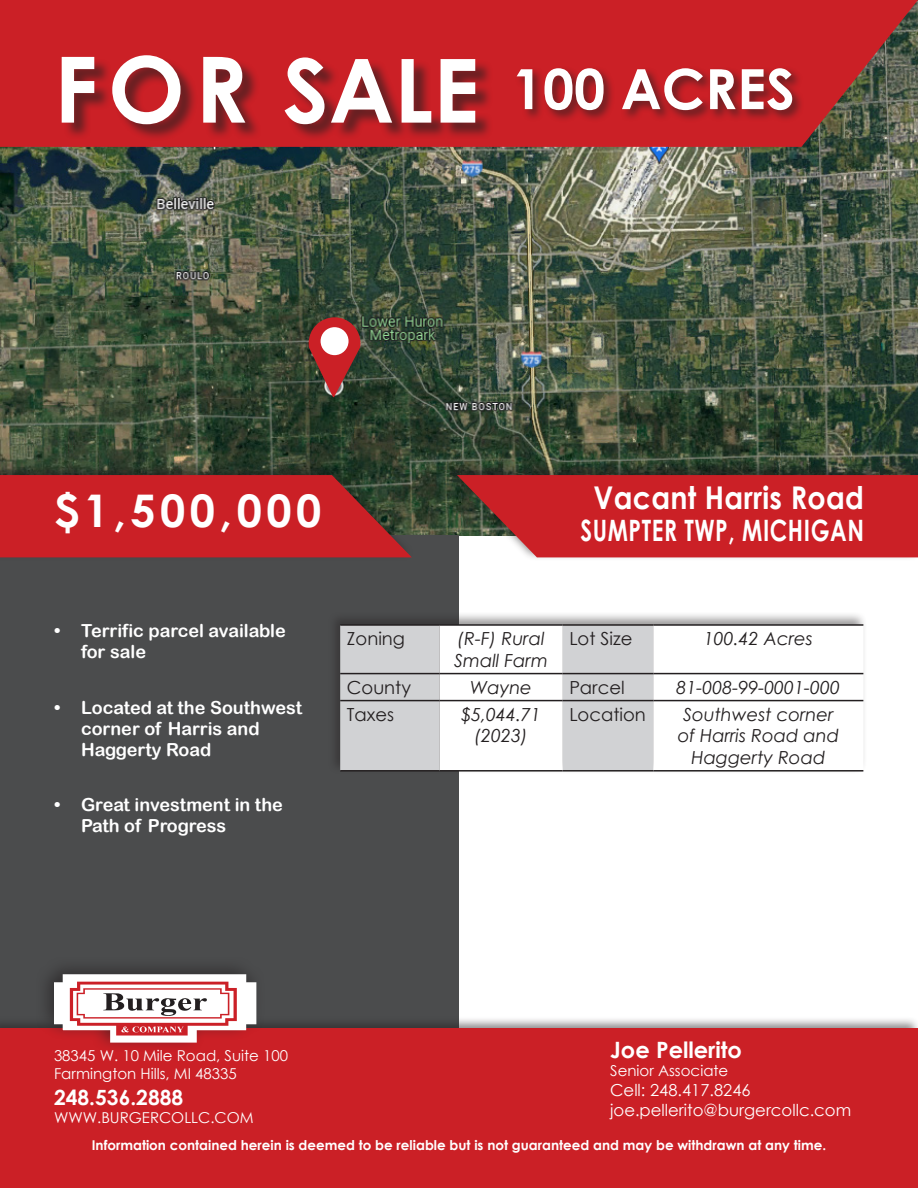
<style>
.page{position:relative;width:918px;height:1188px;background:#fff}
.page>*{position:absolute;margin:0;border:0;box-sizing:border-box;transform-origin:0 0}
.t1{font:700 88.5px "Century Gothic";color:#fff}
.t2{font:700 55.5px "Century Gothic";color:#fff}
.t3{font:700 45px "Century Gothic";letter-spacing:.1em;color:#fff}
.t4{font:700 31.35px "Century Gothic";letter-spacing:.01em;color:#fff;scale:.91 1}
.t5{font:700 29.4px "Century Gothic";letter-spacing:.025em;color:#fff;scale:.76 1}
.t6{font:700 22.5px "Century Gothic";color:#fff}
.t7{font:700 21px "Century Gothic";color:#fff}
.t8{font:18px/21px "Arial Rounded MT Bold";color:#fff}
.t9{font:italic 18px/21.6px "Century Gothic";color:#231f20;text-align:center}
.t10{font:18px "Century Gothic";color:#231f20}
.t11{font:16.5px/19.8px "Century Gothic";color:#fff}
.t12{font:15px/18px "Century Gothic";color:#fff}
.t13{font:700 13.5px "Century Gothic";color:#fff}
.s1{font-size:91.5px}
</style>
<div class="page">
<img style="left:0;top:147px;width:918px;height:389px">
<div style="left:0;top:536px;width:459px;height:501px;background:#4b4c4d"></div>
<svg style="left:309px;top:317px;width:51px;height:80px;background:#89322e"></svg>
<div style="left:321px;top:327px;width:28px;height:28px;background:#fff;border-radius:50%"></div>
<div style="left:0;top:1016px;width:918px;height:172px;background:#231f20;opacity:.52"></div>
<div style="left:0;top:1028px;width:918px;height:160px;background:#cb2026"></div>
<div style="left:35px;top:956px;width:230px;height:97px;background:#231f20;opacity:.6"></div>
<svg style="left:54px;top:974px;width:202px;height:69px;background:#e0b2b4"></svg>
<div style="left:445px;top:463px;width:473px;height:98px;background:#231f20;opacity:.52"></div>
<svg style="left:457px;top:475px;width:461px;height:82px;background:#c52a2e"></svg>
<div style="left:0;top:463px;width:413px;height:98px;background:#231f20;opacity:.52"></div>
<svg style="left:0;top:475px;width:412px;height:82px;background:#bc2327"></svg>
<svg style="left:0;top:0;width:918px;height:147px;background:#be2629"></svg>
<div style="left:328px;top:611px;width:539px;height:164px;background:#231f20;opacity:.45"></div>
<div style="left:340px;top:626px;width:100px;height:144px;background:#d1d2d4"></div>
<svg style="left:440px;top:626px;width:423px;height:144px"></svg>
<hr style="left:340px;top:624px;width:100px;height:2px;background:#231f20">
<hr style="left:440px;top:624px;width:123px;height:2px;background:#231f20">
<hr style="left:563px;top:624px;width:90px;height:2px;background:#231f20">
<hr style="left:653px;top:624px;width:210px;height:2px;background:#231f20">
<hr style="left:340px;top:673px;width:100px;height:1px;background:#231f20">
<hr style="left:440px;top:673px;width:123px;height:1px;background:#231f20">
<hr style="left:563px;top:673px;width:90px;height:1px;background:#231f20">
<hr style="left:653px;top:673px;width:210px;height:1px;background:#231f20">
<hr style="left:340px;top:700px;width:100px;height:1px;background:#231f20">
<hr style="left:440px;top:700px;width:123px;height:1px;background:#231f20">
<hr style="left:563px;top:700px;width:90px;height:1px;background:#231f20">
<hr style="left:653px;top:700px;width:210px;height:1px;background:#231f20">
<hr style="left:340px;top:770px;width:100px;height:2px;background:#231f20">
<hr style="left:440px;top:770px;width:123px;height:2px;background:#231f20">
<hr style="left:563px;top:770px;width:90px;height:2px;background:#231f20">
<hr style="left:653px;top:770px;width:210px;height:2px;background:#231f20">
<div style="left:515px;top:65px;width:289px;height:58px;background:#231f20;opacity:.6"></div>
<div style="left:63px;top:57px;width:430px;height:85px;background:#231f20;opacity:.6"></div>
<p class="t1" style="left:54px;top:23px;width:427px"><span class="s1">FOR</span> SALE</p>
<p class="t2" style="left:512px;top:47px;width:285px">100 ACRES</p>
<p class="t3" style="left:54px;top:477px;width:269px">$1,500,000</p>
<p class="t4" style="left:594px;top:474px;width:299px">Vacant Harris Road</p>
<p class="t5" style="left:581px;top:508px;width:375px">SUMPTER TWP, MICHIGAN</p>
<p class="t8" style="left:81px;top:620px;width:206px;text-indent:-27px">• Terrific parcel available for sale</p>
<p class="t8" style="left:81px;top:697px;width:223px;text-indent:-27px">• Located at the Southwest corner of Harris and<br>Haggerty Road</p>
<p class="t8" style="left:81px;top:794px;width:203px;text-indent:-27px">• Great investment in the<br>Path of Progress</p>
<p class="t10" style="left:347px;top:626px;width:60px">Zoning</p>
<p class="t9" style="left:454px;top:628px;width:95px;text-align:left">(R-F) Rural<br>Small Farm</p>
<p class="t10" style="left:569px;top:626px;width:65px">Lot Size</p>
<p class="t9" style="left:704px;top:628px;width:110px">100.42 Acres</p>
<p class="t10" style="left:347px;top:675px;width:66px">County</p>
<p class="t9" style="left:470px;top:676px;width:63px">Wayne</p>
<p class="t10" style="left:569px;top:675px;width:57px">Parcel</p>
<p class="t9" style="left:677px;top:676px;width:165px">81-008-99-0001-000</p>
<p class="t10" style="left:347px;top:702px;width:49px">Taxes</p>
<p class="t9" style="left:461px;top:703px;width:81px">$5,044.71 (2023)</p>
<p class="t10" style="left:569px;top:702px;width:78px">Location</p>
<p class="t9" style="left:678px;top:703px;width:163px">Southwest corner of Harris Road and<br>Haggerty Road</p>
<p class="t12" style="left:54px;top:1047px;width:236px">38345 W. 10 Mile Road, Suite 100<br>Farmington Hills, MI 48335</p>
<p class="t7" style="left:54px;top:1081px;width:131px">248.536.2888</p>
<p class="t12" style="left:54px;top:1108px;width:201px">WWW.BURGERCOLLC.COM</p>
<p class="t6" style="left:610px;top:1033px;width:133px">Joe Pellerito</p>
<p class="t12" style="left:610px;top:1061px;width:120px">Senior Associate</p>
<p class="t11" style="left:610px;top:1080px;width:243px">Cell: 248.417.8246 joe.pellerito@burgercollc.com</p>
<p class="t13" style="left:92px;top:1134px;width:736px">Information contained herein is deemed to be reliable but is not guaranteed and may be withdrawn at any time.</p>
</div>
